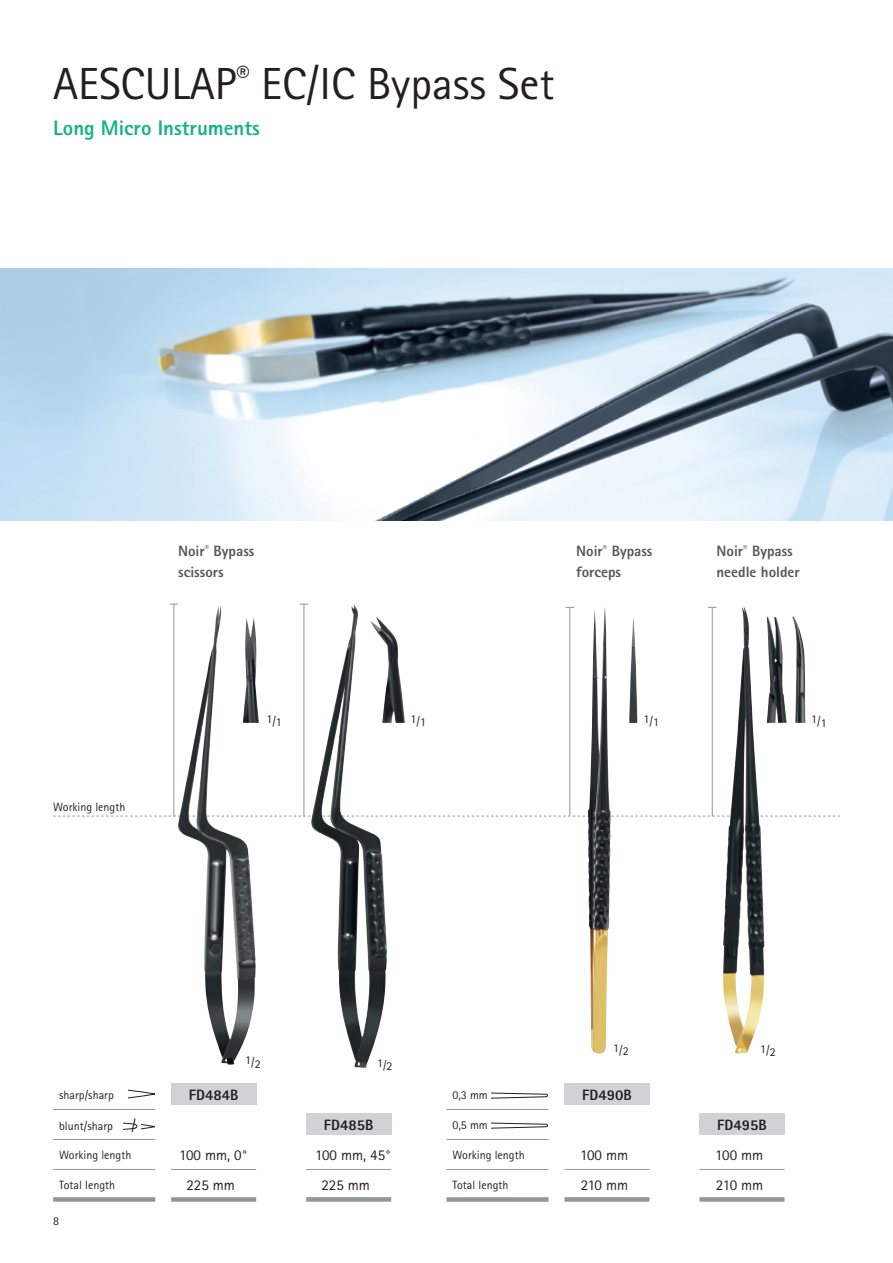
<style>
.page{position:relative;width:893px;height:1263px;background:#fff}
.page>*{position:absolute;margin:0;border:0;box-sizing:border-box;transform-origin:0 0}
.t1{font:45px "Rotis Sans Serif Pro";color:#231f20}
.t2{font:800 21px "Rotis Sans Serif Pro";color:#16b484}
.t3{font:800 15px/21px "Rotis Sans Serif Pro";color:#57585a}
.t4{font:15px/30px "Rotis Sans Serif Pro";color:#231f20;text-align:center}
.t5{font:800 15px "Rotis Sans Serif Pro";color:#231f20}
.t6{font:15px/30px "Rotis Sans Serif Pro";letter-spacing:-.02em;color:#231f20}
.t7{font:12px "Rotis Sans Serif Pro";color:#231f20}
.s1{font-size:15px}
</style>
<div class="page">
<img style="left:0;top:269px;width:893px;height:252px">
<svg style="left:53px;top:816px;width:787px;height:1px"></svg>
<hr style="left:699px;top:1169px;width:85px;height:1px;background:#939598">
<div style="left:699px;top:1197px;width:85px;height:5px;background:#939598"></div>
<div style="left:699px;top:1114px;width:85px;height:21px;background:#d1d2d4"></div>
<img style="left:723px;top:607px;width:41px;height:446px">
<img style="left:767px;top:616px;width:20px;height:107px">
<img style="left:792px;top:616px;width:13px;height:107px">
<hr style="left:171px;top:1169px;width:85px;height:1px;background:#939598">
<div style="left:171px;top:1197px;width:85px;height:5px;background:#939598"></div>
<div style="left:171px;top:1084px;width:85px;height:21px;background:#d1d2d4"></div>
<img style="left:178px;top:605px;width:78px;height:460px">
<img style="left:243px;top:616px;width:16px;height:107px">
<hr style="left:306px;top:1169px;width:85px;height:1px;background:#939598">
<div style="left:306px;top:1197px;width:85px;height:5px;background:#939598"></div>
<div style="left:306px;top:1114px;width:85px;height:21px;background:#d1d2d4"></div>
<img style="left:311px;top:604px;width:76px;height:464px">
<img style="left:370px;top:616px;width:35px;height:107px">
<hr style="left:564px;top:1169px;width:85px;height:1px;background:#939598">
<div style="left:564px;top:1197px;width:85px;height:5px;background:#939598"></div>
<div style="left:564px;top:1084px;width:85px;height:21px;background:#d1d2d4"></div>
<img style="left:629px;top:617px;width:9px;height:106px">
<img style="left:588px;top:607px;width:23px;height:446px">
<hr style="left:174px;top:604px;width:1px;height:212px;background:#939598">
<hr style="left:304px;top:604px;width:1px;height:212px;background:#939598">
<hr style="left:569px;top:607px;width:1px;height:209px;background:#939598">
<hr style="left:712px;top:607px;width:1px;height:209px;background:#939598">
<hr style="left:446px;top:1109px;width:103px;height:1px;background:#939598">
<hr style="left:446px;top:1139px;width:103px;height:1px;background:#939598">
<hr style="left:446px;top:1169px;width:103px;height:1px;background:#939598">
<div style="left:446px;top:1197px;width:103px;height:5px;background:#939598"></div>
<svg style="left:491px;top:1122px;width:57px;height:7px"></svg>
<svg style="left:491px;top:1092px;width:57px;height:7px"></svg>
<hr style="left:53px;top:1109px;width:102px;height:1px;background:#939598">
<hr style="left:53px;top:1139px;width:102px;height:1px;background:#939598">
<hr style="left:53px;top:1169px;width:102px;height:1px;background:#939598">
<div style="left:53px;top:1197px;width:102px;height:5px;background:#939598"></div>
<svg style="left:124px;top:1122px;width:31px;height:8px"></svg>
<svg style="left:128px;top:1089px;width:27px;height:10px"></svg>
<h1 class="t1" style="left:53px;top:57px;width:503px">AESCULAP<sup>®</sup> EC/IC Bypass Set</h1>
<h2 class="t2" style="left:53px;top:115px;width:208px">Long Micro Instruments</h2>
<p class="t7" style="left:53px;top:800px;width:74px">Working length</p>
<p class="t3" style="left:178px;top:540px;width:78px">Noir<sup>®</sup> Bypass scissors</p>
<p class="t3" style="left:576px;top:540px;width:78px">Noir<sup>®</sup> Bypass forceps</p>
<p class="t3" style="left:716px;top:540px;width:85px">Noir<sup>®</sup> Bypass needle holder</p>
<p class="t7" style="left:266px;top:713px;width:17px">1/1</p>
<p class="t7" style="left:411px;top:713px;width:17px">1/1</p>
<p class="t7" style="left:643px;top:713px;width:17px">1/1</p>
<p class="t7" style="left:811px;top:714px;width:17px">1/1</p>
<p class="t7" style="left:59px;top:1087px;width:56px">sharp/sharp</p>
<p class="t7" style="left:59px;top:1118px;width:78px">blunt/sharp <span class="s1">/</span></p>
<p class="t7" style="left:59px;top:1147px;width:74px">Working length</p>
<p class="t7" style="left:59px;top:1177px;width:57px">Total length</p>
<p class="t7" style="left:53px;top:1213px;width:7px">8</p>
<p class="t5" style="left:189px;top:1085px;width:51px">FD484B</p>
<p class="t7" style="left:245px;top:1055px;width:17px">1/2</p>
<p class="t4" style="left:179px;top:1140px;width:70px">100 mm, 0°<br>225 mm</p>
<p class="t7" style="left:377px;top:1057px;width:17px">1/2</p>
<p class="t5" style="left:324px;top:1115px;width:51px">FD485B</p>
<p class="t4" style="left:321px;top:1140px;width:71px;text-align:left;text-indent:-6px">100 mm, 45°<br>225 mm</p>
<p class="t7" style="left:452px;top:1087px;width:37px">0,3 mm</p>
<p class="t7" style="left:452px;top:1117px;width:37px">0,5 mm</p>
<p class="t7" style="left:452px;top:1147px;width:74px">Working length</p>
<p class="t7" style="left:452px;top:1177px;width:57px">Total length</p>
<p class="t7" style="left:613px;top:1042px;width:17px">1/2</p>
<p class="t5" style="left:582px;top:1085px;width:51px">FD490B</p>
<p class="t6" style="left:580px;top:1140px;width:50px">100 mm<br>210 mm</p>
<p class="t7" style="left:760px;top:1043px;width:17px">1/2</p>
<p class="t5" style="left:717px;top:1115px;width:51px">FD495B</p>
<p class="t6" style="left:715px;top:1140px;width:50px">100 mm<br>210 mm</p>
</div>
